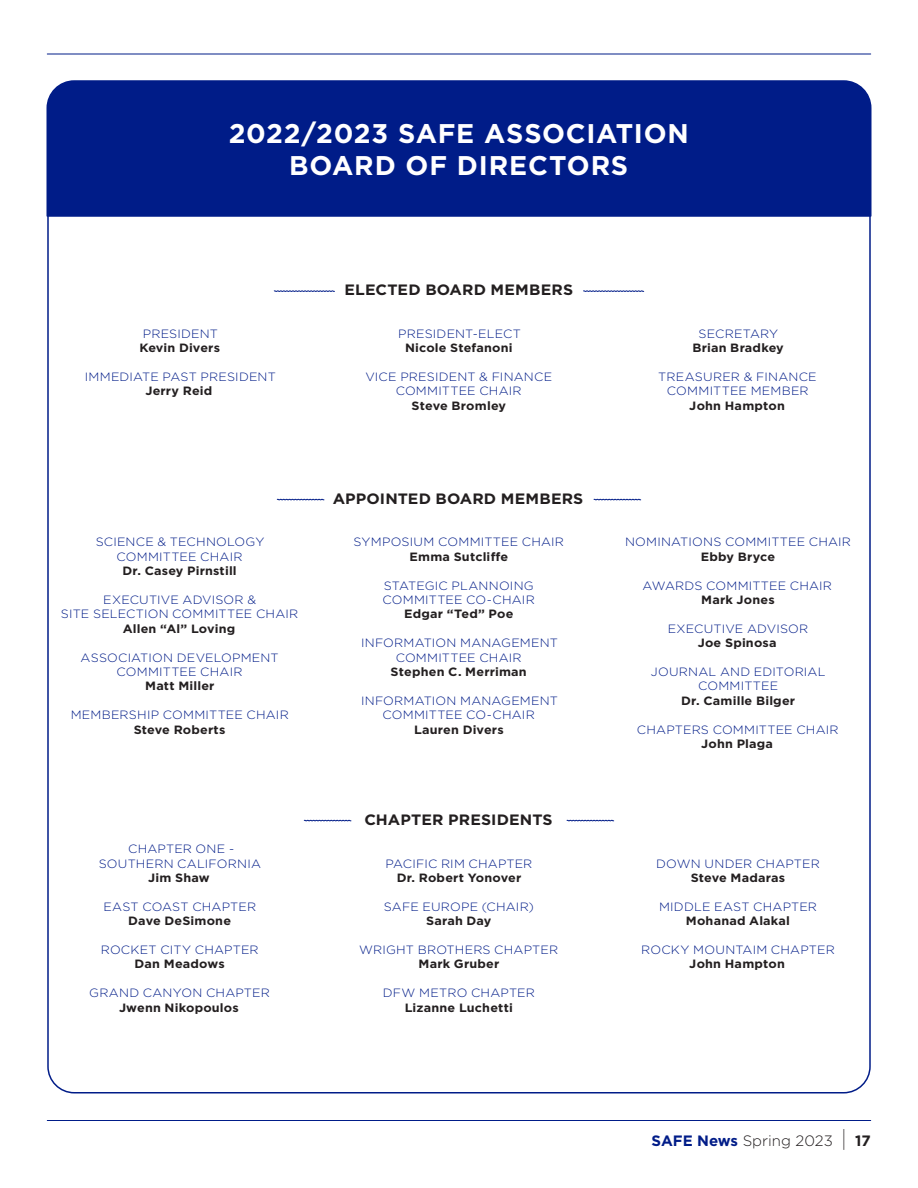
<style>
.page{position:relative;width:918px;height:1188px;background:#fff}
.page>*{position:absolute;margin:0;border:0;box-sizing:border-box;transform-origin:0 0}
.t1{font:700 27px/32.4px "Gotham";letter-spacing:.03em;color:#fff;text-align:center}
.BodyText{font:700 15px "Gotham";letter-spacing:.005em;color:#231f20;scale:1.05 1}
.t2{font:300 15px "Gotham";color:#231f20}
.BodyText-2{font:300 12px/14.4px "Gotham";letter-spacing:.015em;color:#001c88;text-align:center;scale:1.05 1}
.BodyText-3{font:700 12px "Gotham";letter-spacing:.015em;color:#231f20;scale:1.05 1}
.s1{font-weight:700;color:#001c88}
.s2{font-size:22.5px}
.s3{font-weight:700}
</style>
<div class="page">
<hr style="left:47px;top:54px;width:824px;height:1px;background:#001c88">
<div style="left:46px;top:80px;width:826px;height:138px;background:#001c88"></div>
<svg style="left:304px;top:820px;width:48px;height:1px"></svg>
<svg style="left:566px;top:820px;width:48px;height:1px"></svg>
<svg style="left:277px;top:499px;width:48px;height:1px"></svg>
<svg style="left:593px;top:499px;width:48px;height:1px"></svg>
<svg style="left:274px;top:291px;width:61px;height:1px"></svg>
<svg style="left:583px;top:291px;width:61px;height:1px"></svg>
<hr style="left:47px;top:1120px;width:824px;height:1px;background:#001c88">
<p class="t1" style="left:229px;top:117px;width:462px">2022/2023 SAFE ASSOCIATION<br>BOARD OF DIRECTORS</p>
<p class="BodyText-2" style="left:143px;top:326px;width:73px">PRESIDENT</p>
<p class="BodyText-3" style="left:139px;top:340px;width:78px">Kevin Divers</p>
<p class="BodyText-2" style="left:85px;top:370px;width:183px">IMMEDIATE PAST PRESIDENT</p>
<p class="BodyText-3" style="left:145px;top:383px;width:65px">Jerry Reid</p>
<p class="BodyText-2" style="left:96px;top:535px;width:162px">SCIENCE &amp; TECHNOLOGY</p>
<p class="BodyText-2" style="left:117px;top:549px;width:121px">COMMITTEE CHAIR</p>
<p class="BodyText-3" style="left:123px;top:563px;width:110px">Dr. Casey Pirnstill</p>
<p class="BodyText-2" style="left:103px;top:593px;width:147px">EXECUTIVE ADVISOR &amp;</p>
<p class="BodyText-2" style="left:61px;top:607px;width:228px">SITE SELECTION COMMITTEE CHAIR</p>
<p class="BodyText-3" style="left:123px;top:621px;width:109px">Allen “Al” Loving</p>
<p class="BodyText-2" style="left:81px;top:650px;width:190px">ASSOCIATION DEVELOPMENT</p>
<p class="BodyText-2" style="left:117px;top:665px;width:121px">COMMITTEE CHAIR</p>
<p class="BodyText-3" style="left:145px;top:678px;width:68px">Matt Miller</p>
<p class="BodyText-2" style="left:71px;top:708px;width:209px">MEMBERSHIP COMMITTEE CHAIR</p>
<p class="BodyText-3" style="left:134px;top:721px;width:89px">Steve Roberts</p>
<p class="BodyText-2" style="left:99px;top:842px;width:156px">CHAPTER ONE -<br>SOUTHERN CALIFORNIA</p>
<p class="BodyText-3" style="left:148px;top:870px;width:60px">Jim Shaw</p>
<p class="BodyText-2" style="left:103px;top:899px;width:147px">EAST COAST CHAPTER</p>
<p class="BodyText-3" style="left:128px;top:913px;width:99px">Dave DeSimone</p>
<p class="BodyText-2" style="left:101px;top:943px;width:152px">ROCKET CITY CHAPTER</p>
<p class="BodyText-3" style="left:135px;top:956px;width:87px">Dan Meadows</p>
<p class="BodyText-2" style="left:89px;top:986px;width:174px">GRAND CANYON CHAPTER</p>
<p class="BodyText-3" style="left:119px;top:999px;width:115px">Jwenn Nikopoulos</p>
<p class="BodyText" style="left:344px;top:280px;width:219px">ELECTED BOARD MEMBERS</p>
<p class="BodyText-2" style="left:398px;top:326px;width:118px">PRESIDENT-ELECT</p>
<p class="BodyText-3" style="left:405px;top:340px;width:104px">Nicole Stefanoni</p>
<p class="BodyText-2" style="left:365px;top:370px;width:179px">VICE PRESIDENT &amp; FINANCE<br>COMMITTEE CHAIR</p>
<p class="BodyText-3" style="left:412px;top:398px;width:92px">Steve Bromley</p>
<p class="BodyText" style="left:333px;top:489px;width:240px">APPOINTED BOARD MEMBERS</p>
<p class="BodyText-2" style="left:353px;top:535px;width:202px">SYMPOSIUM COMMITTEE CHAIR</p>
<p class="BodyText-3" style="left:409px;top:549px;width:96px">Emma Sutcliffe</p>
<p class="BodyText-2" style="left:384px;top:578px;width:144px">STATEGIC PLANNOING</p>
<p class="BodyText-2" style="left:383px;top:593px;width:147px">COMMITTEE CO-CHAIR</p>
<p class="BodyText-3" style="left:404px;top:606px;width:106px">Edgar “Ted” Poe</p>
<p class="BodyText-2" style="left:361px;top:636px;width:189px">INFORMATION MANAGEMENT<br>COMMITTEE CHAIR</p>
<p class="BodyText-3" style="left:391px;top:664px;width:131px">Stephen C. Merriman</p>
<p class="BodyText-2" style="left:361px;top:693px;width:189px">INFORMATION MANAGEMENT<br>COMMITTEE CO-CHAIR</p>
<p class="BodyText-3" style="left:414px;top:721px;width:87px">Lauren Divers</p>
<p class="BodyText" style="left:364px;top:810px;width:181px">CHAPTER PRESIDENTS</p>
<p class="BodyText-2" style="left:385px;top:856px;width:142px">PACIFIC RIM CHAPTER</p>
<p class="BodyText-3" style="left:397px;top:870px;width:120px">Dr. Robert Yonover</p>
<p class="BodyText-2" style="left:384px;top:899px;width:145px">SAFE EUROPE (CHAIR)</p>
<p class="BodyText-3" style="left:426px;top:913px;width:64px">Sarah Day</p>
<p class="BodyText-2" style="left:359px;top:943px;width:191px">WRIGHT BROTHERS CHAPTER</p>
<p class="BodyText-3" style="left:419px;top:956px;width:79px">Mark Gruber</p>
<p class="BodyText-2" style="left:383px;top:986px;width:146px">DFW METRO CHAPTER</p>
<p class="BodyText-3" style="left:405px;top:999px;width:105px">Lizanne Luchetti</p>
<p class="BodyText-2" style="left:699px;top:326px;width:77px">SECRETARY</p>
<p class="BodyText-3" style="left:692px;top:340px;width:89px">Brian Bradkey</p>
<p class="BodyText-2" style="left:658px;top:370px;width:152px">TREASURER &amp; FINANCE<br>COMMITTEE MEMBER</p>
<p class="BodyText-3" style="left:689px;top:398px;width:93px">John Hampton</p>
<p class="BodyText-2" style="left:625px;top:535px;width:217px">NOMINATIONS COMMITTEE CHAIR</p>
<p class="BodyText-3" style="left:701px;top:549px;width:72px">Ebby Bryce</p>
<p class="BodyText-2" style="left:642px;top:578px;width:182px">AWARDS COMMITTEE CHAIR</p>
<p class="BodyText-3" style="left:701px;top:592px;width:72px">Mark Jones</p>
<p class="BodyText-2" style="left:668px;top:621px;width:135px">EXECUTIVE ADVISOR</p>
<p class="BodyText-3" style="left:698px;top:635px;width:76px">Joe Spinosa</p>
<p class="BodyText-2" style="left:651px;top:665px;width:168px">JOURNAL AND EDITORIAL<br>COMMITTEE</p>
<p class="BodyText-3" style="left:681px;top:693px;width:110px">Dr. Camille Bilger</p>
<p class="BodyText-2" style="left:637px;top:722px;width:194px">CHAPTERS COMMITTEE CHAIR</p>
<p class="BodyText-3" style="left:701px;top:736px;width:70px">John Plaga</p>
<p class="BodyText-2" style="left:656px;top:856px;width:157px">DOWN UNDER CHAPTER</p>
<p class="BodyText-3" style="left:691px;top:870px;width:91px">Steve Madaras</p>
<p class="BodyText-2" style="left:659px;top:899px;width:152px">MIDDLE EAST CHAPTER</p>
<p class="BodyText-3" style="left:686px;top:913px;width:101px">Mohanad Alakal</p>
<p class="BodyText-2" style="left:641px;top:943px;width:186px">ROCKY MOUNTAIM CHAPTER</p>
<p class="BodyText-3" style="left:689px;top:956px;width:93px">John Hampton</p>
<p class="t2" style="left:652px;top:1133px;width:221px"><span class="s1">SAFE News</span> Spring 2023 <span class="s2">|</span> <span class="s3">17</span></p>
</div>
